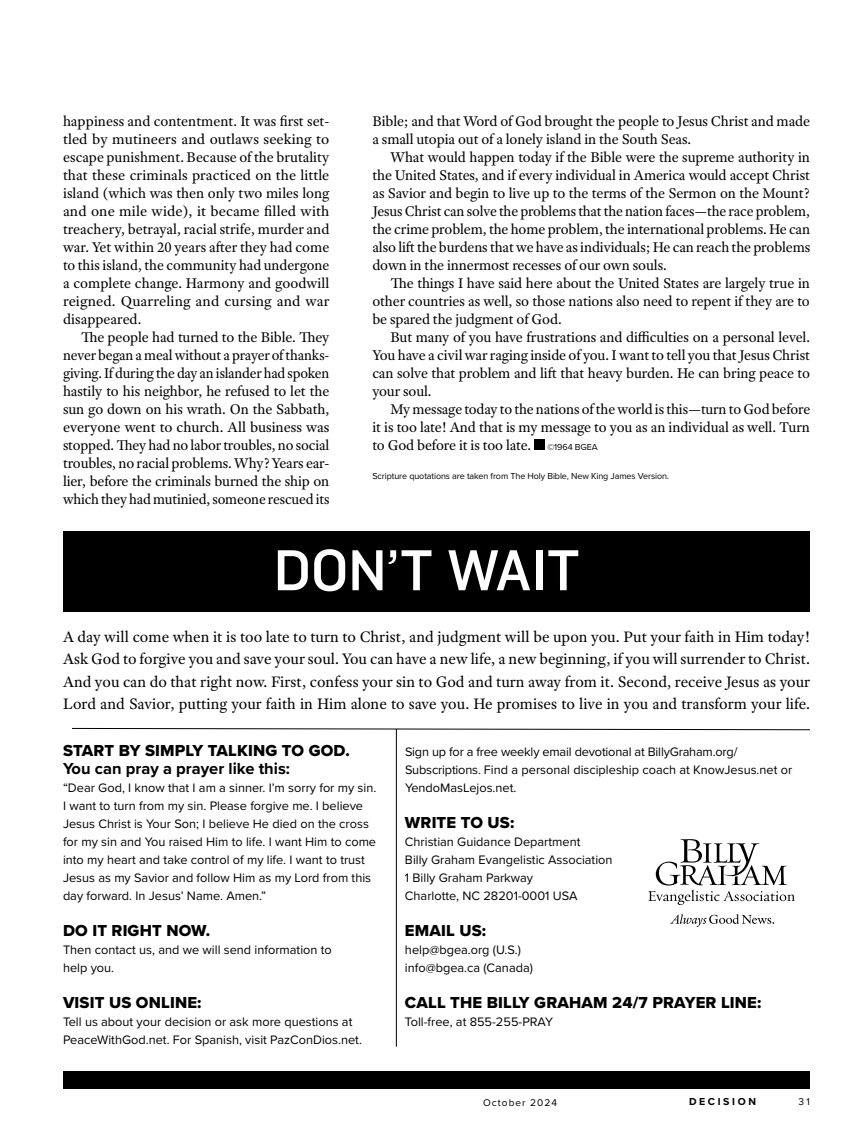
<style>
.page{position:relative;width:864px;height:1134px;background:#fff}
.page>*{position:absolute;margin:0;border:0;box-sizing:border-box;transform-origin:0 0}
.t1{font:60px "Knockout 31 Junior Middlewt";color:#fff}
.t2{font:16.5px "Proxima Nova Extrabld";letter-spacing:.01em;color:#000}
.t3{font:700 16.5px "Proxima Nova";color:#000}
.t4{font:16.2px/22.5px "Adobe Text Pro";color:#000;text-align:justify}
.t5{font:15px/18px "Adobe Text Pro";letter-spacing:-.01em;color:#000;text-align:justify}
.t6{font:12.75px/18px "Proxima Nova";color:#000}
.t7{font:700 10.5px "Proxima Nova";letter-spacing:.25em;color:#000}
.t8{font:10.2px "Proxima Nova";letter-spacing:.1em;color:#000}
.t9{font:9px "Proxima Nova";letter-spacing:-.01em;color:#000}
.s1{font-family:"Proxima Nova";font-size:9px}
</style>
<div class="page">
<div style="left:63px;top:1071px;width:747px;height:18px;background:#000"></div>
<hr style="left:396px;top:729px;width:1px;height:318px;background:#000">
<svg style="left:72px;top:728px;width:738px;height:2px"></svg>
<svg style="left:648px;top:839px;width:147px;height:66px"></svg>
<svg style="left:670px;top:914px;width:104px;height:13px"></svg>
<div style="left:534px;top:440px;width:10px;height:10px;background:#000"></div>
<div style="left:63px;top:531px;width:747px;height:81px;background:#000"></div>
<p class="t5" style="left:63px;top:112px;width:268px">happiness and contentment. It was first set&shy;tled by mutineers and outlaws seeking to escape punishment. Because of the brutality that these criminals practiced on the little island (which was then only two miles long and one mile wide), it became filled with treachery, betrayal, racial strife, murder and war. Yet within 20 years after they had come to this island, the community had undergone a complete change. Harmony and goodwill reigned. Quarreling and cursing and war disappeared.</p>
<p class="t5" style="left:63px;top:328px;width:268px;text-indent:18px">The people had turned to the Bible. They never began a meal without a prayer of thanks&shy;giving. If during the day an islander had spoken hastily to his neighbor, he refused to let the sun go down on his wrath. On the Sabbath, everyone went to church. All business was stopped. They had no labor troubles, no social troubles, no racial problems. Why? Years ear&shy;lier, before the criminals burned the ship on which they had mutinied, someone rescued its</p>
<p class="t5" style="left:372px;top:112px;width:439px">Bible; and that Word of God brought the people to Jesus Christ and made a small utopia out of a lonely island in the South Seas.</p>
<p class="t5" style="left:372px;top:148px;width:439px;text-indent:18px">What would happen today if the Bible were the supreme authority in the United States, and if every individual in America would accept Christ as Savior and begin to live up to the terms of the Sermon on the Mount?<br>Jesus Christ can solve the problems that the nation faces—the race problem, the crime problem, the home problem, the international problems. He can also lift the burdens that we have as individuals; He can reach the problems down in the innermost recesses of our own souls.</p>
<p class="t5" style="left:372px;top:274px;width:439px;text-indent:18px">The things I have said here about the United States are largely true in other countries as well, so those nations also need to repent if they are to be spared the judgment of God.</p>
<p class="t5" style="left:372px;top:328px;width:439px;text-indent:18px">But many of you have frustrations and difficulties on a personal level.<br>You have a civil war raging inside of you. I want to tell you that Jesus Christ can solve that problem and lift that heavy burden. He can bring peace to your soul.</p>
<p class="t5" style="left:372px;top:400px;width:439px;text-indent:18px">My message today to the nations of the world is this—turn to God before it is too late! And that is my message to you as an individual as well. Turn to God before it is too late. <span class="s1">©1964 BGEA</span></p>
<p class="t9" style="left:372px;top:469px;width:298px">Scripture quotations are taken from The Holy Bible, New King James Version.</p>
<h1 class="t1" style="left:274px;top:529px;width:308px">DON’T WAIT</h1>
<p class="t4" style="left:63px;top:625px;width:749px">A day will come when it is too late to turn to Christ, and judgment will be upon you. Put your faith in Him today!<br>Ask God to forgive you and save your soul. You can have a new life, a new beginning, if you will surrender to Christ.<br>And you can do that right now. First, confess your sin to God and turn away from it. Second, receive Jesus as your Lord and Savior, putting your faith in Him alone to save you. He promises to live in you and transform your life.</p>
<p class="t2" style="left:63px;top:738px;width:288px">START BY SIMPLY TALKING TO GOD.</p>
<p class="t3" style="left:63px;top:756px;width:229px">You can pray a prayer like this:</p>
<p class="t6" style="left:63px;top:778px;width:315px">“Dear God, I know that I am a sinner. I’m sorry for my sin.<br>I want to turn from my sin. Please forgive me. I believe Jesus Christ is Your Son; I believe He died on the cross for my sin and You raised Him to life. I want Him to come into my heart and take control of my life. I want to trust Jesus as my Savior and follow Him as my Lord from this day forward. In Jesus’ Name. Amen.”</p>
<p class="t2" style="left:63px;top:918px;width:149px">DO IT RIGHT NOW.</p>
<p class="t6" style="left:63px;top:940px;width:270px">Then contact us, and we will send information to help you.</p>
<p class="t2" style="left:63px;top:990px;width:140px">VISIT US ONLINE:</p>
<p class="t6" style="left:63px;top:1012px;width:301px">Tell us about your decision or ask more questions at<br>PeaceWithGod.net. For Spanish, visit PazConDios.net.</p>
<p class="t6" style="left:405px;top:742px;width:389px">Sign up for a free weekly email devotional at BillyGraham.org/<br>Subscriptions. Find a personal discipleship coach at KnowJesus.net or<br>YendoMasLejos.net.</p>
<p class="t2" style="left:405px;top:810px;width:111px">WRITE TO US:</p>
<p class="t6" style="left:405px;top:832px;width:209px">Christian Guidance Department<br>Billy Graham Evangelistic Association<br>1 Billy Graham Parkway<br>Charlotte, NC 28201-0001 USA</p>
<p class="t2" style="left:405px;top:918px;width:83px">EMAIL US:</p>
<p class="t6" style="left:405px;top:940px;width:129px">help@bgea.org (U.S.) info@bgea.ca (Canada)</p>
<p class="t2" style="left:405px;top:990px;width:358px">CALL THE BILLY GRAHAM 24/7 PRAYER LINE:</p>
<p class="t6" style="left:405px;top:1012px;width:150px">Toll-free, at 855-255-PRAY</p>
<p class="t8" style="left:483px;top:1095px;width:75px">October 2024</p>
<p class="t7" style="left:689px;top:1094px;width:68px">DECISION</p>
<p class="t8" style="left:798px;top:1094px;width:13px">31</p>
</div>
